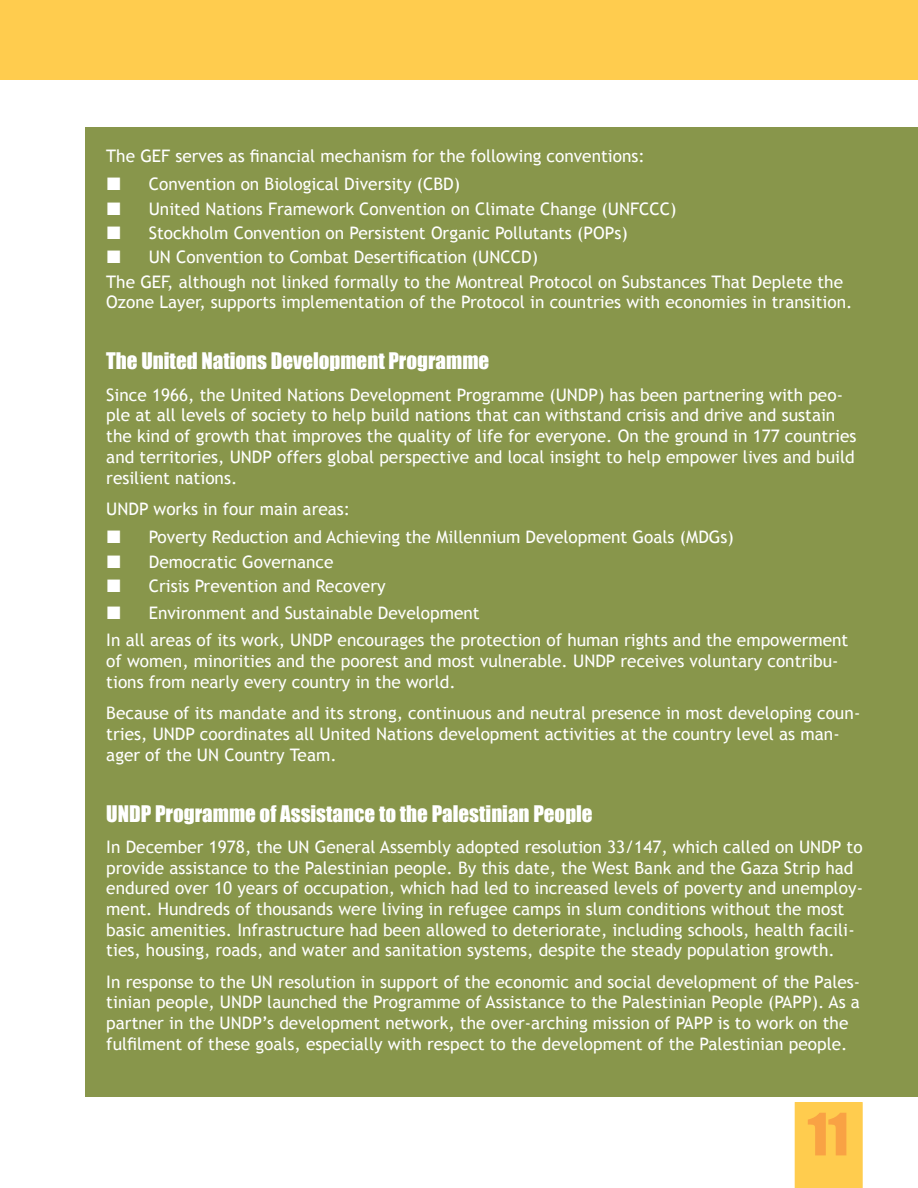
<style>
.page{position:relative;width:918px;height:1188px;background:#fff}
.page>*{position:absolute;margin:0;border:0;box-sizing:border-box;transform-origin:0 0}
.t1{font:54px "Impact";color:#f9a244}
.t2{font:21px "Impact";color:#fff}
.t3{font:17.25px/20.7px "Trebuchet MS";color:#fff}
</style>
<div class="page">
<div style="left:0;top:0;width:918px;height:79px;background:#ffcc4e"></div>
<div style="left:795px;top:1102px;width:68px;height:86px;background:#ffcc4e"></div>
<div style="left:85px;top:128px;width:833px;height:969px;background:#88964b"></div>
<p class="t3" style="left:149px;top:141px;width:498px;line-height:28.7px;text-indent:-43px">The GEF serves as financial mechanism for the following conventions:<br>Convention on Biological Diversity (CBD)</p>
<p class="t3" style="left:149px;top:198px;width:529px">United Nations Framework Convention on Climate Change (UNFCCC)</p>
<p class="t3" style="left:149px;top:223px;width:480px">Stockholm Convention on Persistent Organic Pollutants (POPs)</p>
<p class="t3" style="left:149px;top:247px;width:391px">UN Convention to Combat Desertification (UNCCD)</p>
<p class="t3" style="left:106px;top:271px;width:738px">The GEF, although not linked formally to the Montreal Protocol on Substances That Deplete the</p>
<p class="t3" style="left:106px;top:292px;width:748px">Ozone Layer, supports implementation of the Protocol in countries with economies in transition.</p>
<p class="t2" style="left:106px;top:345px;width:385px">The United Nations Development Programme</p>
<p class="t3" style="left:106px;top:385px;width:752px">Since 1966, the United Nations Development Programme (UNDP) has been partnering with peo&shy;ple at all levels of society to help build nations that can withstand crisis and drive and sustain the kind of growth that improves the quality of life for everyone. On the ground in 177 countries and territories, UNDP offers global perspective and local insight to help empower lives and build resilient nations.</p>
<p class="t3" style="left:149px;top:495px;width:587px;line-height:28.7px;text-indent:-43px">UNDP works in four main areas:<br>Poverty Reduction and Achieving the Millennium Development Goals (MDGs)</p>
<p class="t3" style="left:149px;top:550px;width:238px;line-height:24.3px">Democratic Governance<br>Crisis Prevention and Recovery</p>
<p class="t3" style="left:106px;top:600px;width:744px;line-height:27.2px;text-indent:43px">Environment and Sustainable Development<br>In all areas of its work, UNDP encourages the protection of human rights and the empowerment</p>
<p class="t3" style="left:106px;top:651px;width:734px">of women, minorities and the poorest and most vulnerable. UNDP receives voluntary contribu&shy;tions from nearly every country in the world.</p>
<p class="t3" style="left:106px;top:703px;width:756px">Because of its mandate and its strong, continuous and neutral presence in most developing coun&shy;tries, UNDP coordinates all United Nations development activities at the country level as man&shy;ager of the UN Country Team.</p>
<p class="t2" style="left:106px;top:797px;width:488px">UNDP Programme of Assistance to the Palestinian People</p>
<p class="t3" style="left:106px;top:837px;width:758px">In December 1978, the UN General Assembly adopted resolution 33/147, which called on UNDP to provide assistance to the Palestinian people. By this date, the West Bank and the Gaza Strip had endured over 10 years of occupation, which had led to increased levels of poverty and unemploy&shy;ment. Hundreds of thousands were living in refugee camps in slum conditions without the most basic amenities. Infrastructure had been allowed to deteriorate, including schools, health facili&shy;ties, housing, roads, and water and sanitation systems, despite the steady population growth.</p>
<p class="t3" style="left:106px;top:972px;width:755px">In response to the UN resolution in support of the economic and social development of the Pales&shy;tinian people, UNDP launched the Programme of Assistance to the Palestinian People (PAPP). As a partner in the UNDP’s development network, the over-arching mission of PAPP is to work on the fulfilment of these goals, especially with respect to the development of the Palestinian people.</p>
<h1 class="t1" style="left:807px;top:1092px;width:43px">11</h1>
</div>
